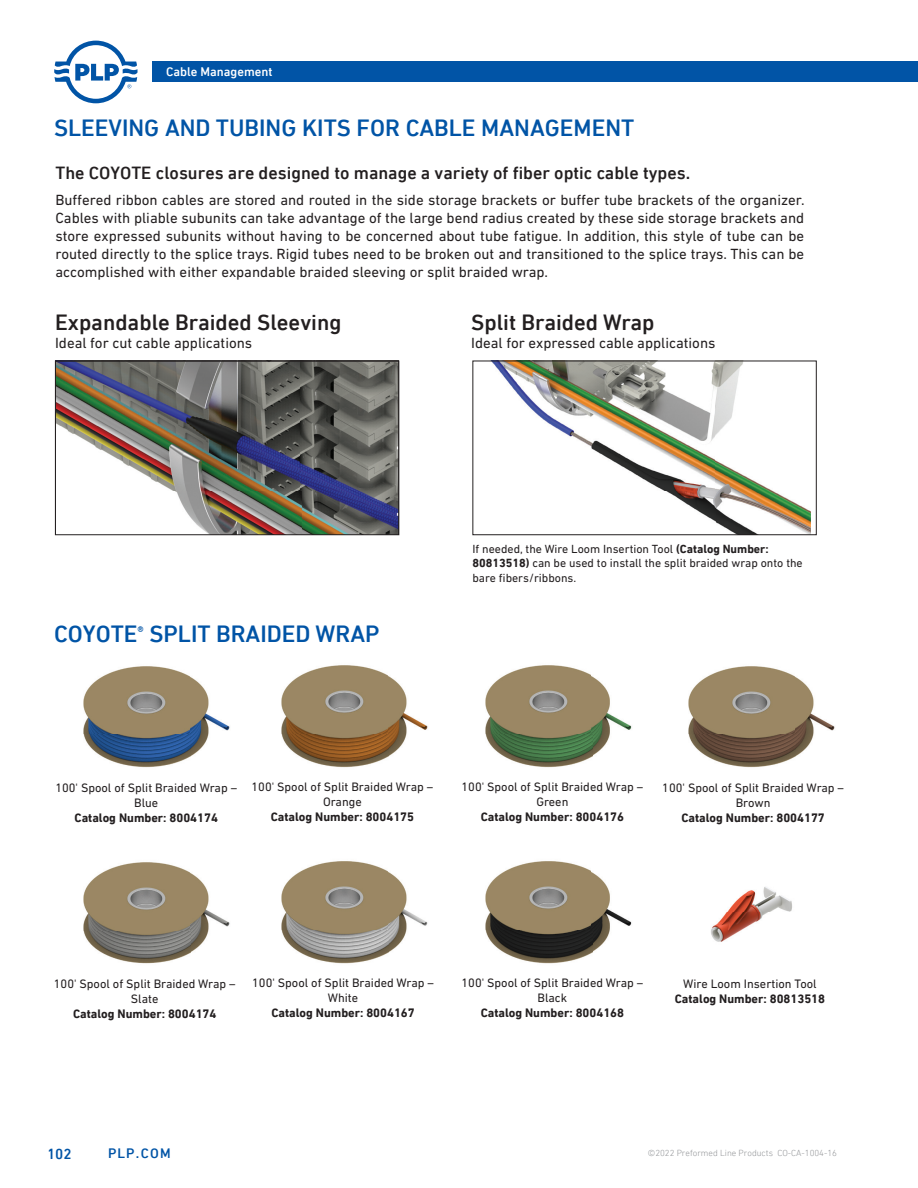
<style>
.page{position:relative;width:918px;height:1188px;background:#fff}
.page>*{position:absolute;margin:0;border:0;box-sizing:border-box;transform-origin:0 0}
.t1{font:500 24px "DIN Next LT Pro";color:#0154a6}
.t2{font:500 22.5px "DIN Next LT Pro";color:#231f20}
.t3{font:500 18px "DIN Next LT Pro";color:#231f20}
.t4{font:15px/18px "DIN Next LT Pro";color:#231f20;text-align:justify}
.t5{font:500 15px "DIN Next LT Pro";color:#0154a6}
.t6{font:500 13.95px "DIN Next LT Pro";letter-spacing:.08em;color:#0154a6}
.t7{font:500 12.75px "DIN Next LT Pro";color:#fff}
.t8{font:12.45px/15px "DIN Next LT Pro";color:#231f20;text-align:center}
.t9{font:700 12.45px "DIN Next LT Pro";color:#231f20}
.t10{font:12px/14.4px "DIN Next LT Pro";color:#231f20}
.t11{font:300 9px "DIN Next LT Pro";color:#939598}
.s1{font-weight:700}
</style>
<div class="page">
<div style="left:152px;top:62px;width:766px;height:20px;background:#0154a6"></div>
<svg style="left:54px;top:41px;width:84px;height:62px"></svg>
<svg style="left:57px;top:363px;width:340px;height:170px"></svg>
<div style="left:55px;top:361px;width:344px;height:174px;border:1px solid #231f20"></div>
<img style="left:493px;top:363px;width:317px;height:170px">
<div style="left:473px;top:361px;width:344px;height:174px;border:1px solid #231f20"></div>
<img style="left:83px;top:666px;width:147px;height:102px">
<img style="left:281px;top:665px;width:147px;height:103px">
<img style="left:485px;top:665px;width:147px;height:103px">
<img style="left:688px;top:666px;width:147px;height:102px">
<img style="left:83px;top:862px;width:147px;height:102px">
<img style="left:281px;top:861px;width:147px;height:103px">
<img style="left:485px;top:861px;width:147px;height:103px">
<img style="left:711px;top:887px;width:81px;height:55px">
<p class="t7" style="left:166px;top:64px;width:108px">Cable Management</p>
<h1 class="t1" style="left:54px;top:113px;width:582px">SLEEVING AND TUBING KITS FOR CABLE MANAGEMENT</h1>
<p class="t3" style="left:55px;top:162px;width:636px">The COYOTE closures are designed to manage a variety of fiber optic cable types.</p>
<p class="t4" style="left:55px;top:191px;width:751px">Buffered ribbon cables are stored and routed in the side storage brackets or buffer tube brackets of the organizer.<br>Cables with pliable subunits can take advantage of the large bend radius created by these side storage brackets and store expressed subunits without having to be concerned about tube fatigue. In addition, this style of tube can be routed directly to the splice trays. Rigid tubes need to be broken out and transitioned to the splice trays. This can be accomplished with either expandable braided sleeving or split braided wrap.</p>
<h2 class="t2" style="left:55px;top:310px;width:288px">Expandable Braided Sleeving</h2>
<p class="t4" style="left:55px;top:334px;width:199px">Ideal for cut cable applications</p>
<h2 class="t2" style="left:471px;top:309px;width:185px">Split Braided Wrap</h2>
<p class="t4" style="left:471px;top:334px;width:246px">Ideal for expressed cable applications</p>
<h1 class="t1" style="left:54px;top:620px;width:327px">COYOTE<sup>®</sup> SPLIT BRAIDED WRAP</h1>
<p class="t10" style="left:473px;top:542px;width:332px">If needed, the Wire Loom Insertion Tool <span class="s1">(Catalog Number:<br>80813518)</span> can be used to install the split braided wrap onto the bare fibers/ribbons.</p>
<p class="t8" style="left:55px;top:780px;width:183px">100' Spool of Split Braided Wrap –<br>Blue</p>
<p class="t9" style="left:75px;top:810px;width:145px">Catalog Number: 8004174</p>
<p class="t8" style="left:252px;top:779px;width:183px">100' Spool of Split Braided Wrap –<br>Orange</p>
<p class="t9" style="left:271px;top:810px;width:145px">Catalog Number: 8004175</p>
<p class="t8" style="left:462px;top:779px;width:183px">100' Spool of Split Braided Wrap –<br>Green</p>
<p class="t9" style="left:481px;top:810px;width:145px">Catalog Number: 8004176</p>
<p class="t8" style="left:662px;top:780px;width:183px">100' Spool of Split Braided Wrap –<br>Brown</p>
<p class="t9" style="left:681px;top:810px;width:145px">Catalog Number: 8004177</p>
<p class="t8" style="left:54px;top:976px;width:183px">100' Spool of Split Braided Wrap –<br>Slate</p>
<p class="t9" style="left:73px;top:1006px;width:145px">Catalog Number: 8004174</p>
<p class="t8" style="left:252px;top:975px;width:183px">100' Spool of Split Braided Wrap –<br>White</p>
<p class="t9" style="left:271px;top:1006px;width:145px">Catalog Number: 8004167</p>
<p class="t8" style="left:462px;top:975px;width:183px">100' Spool of Split Braided Wrap –<br>Black</p>
<p class="t9" style="left:481px;top:1006px;width:145px">Catalog Number: 8004168</p>
<p class="t8" style="left:683px;top:976px;width:135px">Wire Loom Insertion Tool</p>
<p class="t9" style="left:675px;top:991px;width:152px">Catalog Number: 80813518</p>
<p class="t5" style="left:47px;top:1145px;width:26px">102</p>
<p class="t6" style="left:108px;top:1145px;width:64px">PLP.COM</p>
<p class="t11" style="left:648px;top:1148px;width:191px">©2022 Preformed Line Products CO-CA-1004-16</p>
</div>
